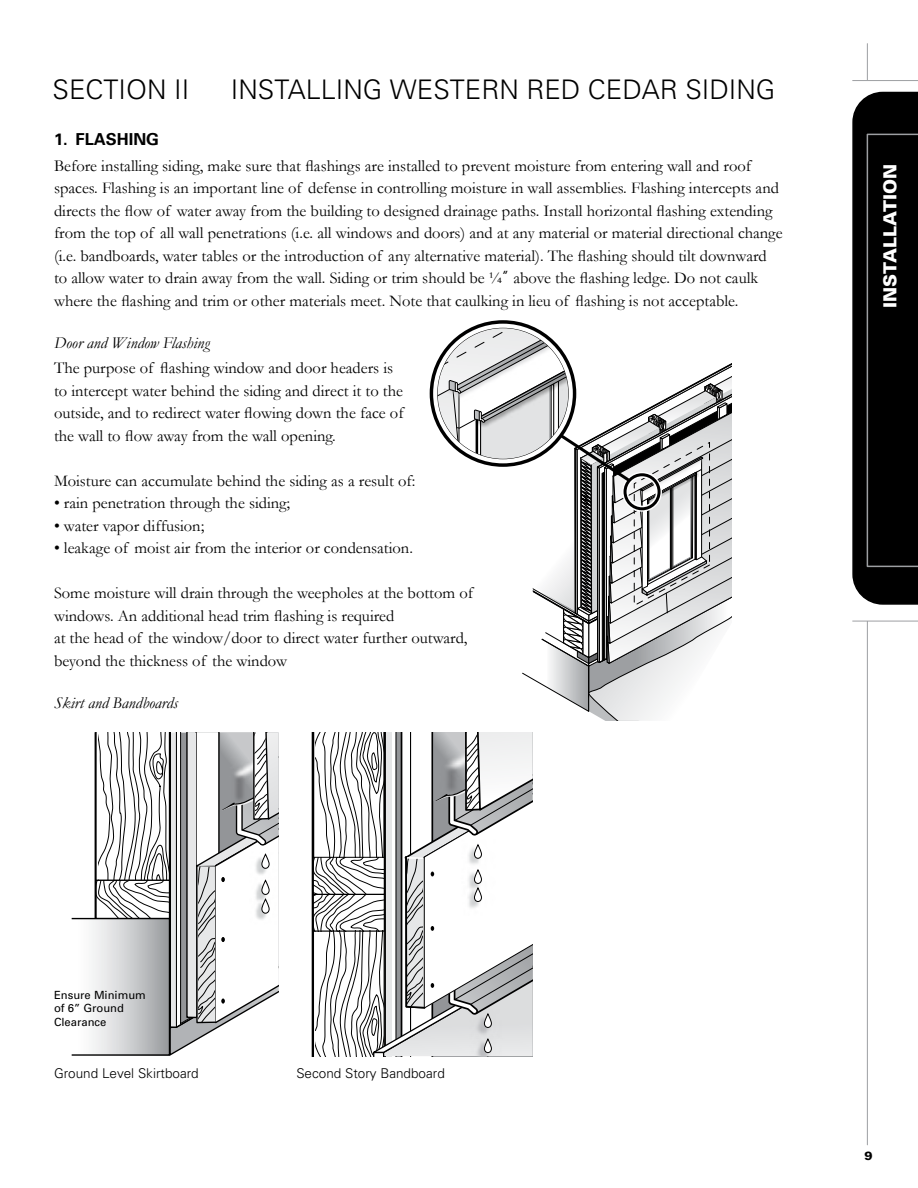
<style>
.page{position:relative;width:918px;height:1188px;background:#fff}
.page>*{position:absolute;margin:0;border:0;box-sizing:border-box;transform-origin:0 0}
.t1{font:300 27px "Univers";color:#000}
.t2{font:900 18px "Univers";color:#fff}
.t3{font:16.5px/22.5px "Garamond";color:#000}
.t4{font:italic 16.5px "Garamond";color:#000}
.t5{font:700 16.5px "Univers";color:#000}
.t6{font:300 13.5px "Univers";color:#000}
.t7{font:900 12px "Univers";color:#000}
.t8{font:11.25px/13.5px "Univers";color:#000}
.s1{font-family:"ITC Avant Garde Std"}
</style>
<div class="page">
<svg style="left:431px;top:322px;width:301px;height:399px"></svg>
<hr style="left:0;top:44px;width:1px;height:1101px;background:#9d9fa2">
<hr style="left:867px;top:44px;width:1px;height:1101px;background:#9d9fa2">
<svg style="left:852px;top:92px;width:66px;height:513px;background:#080808"></svg>
<hr style="left:852px;top:80px;width:66px;height:1px;background:#9d9fa2">
<hr style="left:852px;top:621px;width:66px;height:1px;background:#9d9fa2">
<hr style="left:312px;top:732px;width:3px;height:324px;background:#000">
<svg style="left:313px;top:732px;width:220px;height:324px"></svg>
<div style="left:72px;top:919px;width:97px;height:137px;background:#fafafa"></div>
<svg style="left:95px;top:733px;width:184px;height:323px"></svg>
<h1 class="t1" style="left:53px;top:74px;width:138px">SECTION II</h1>
<h1 class="t1" style="left:231px;top:74px;width:546px">INSTALLING WESTERN RED CEDAR SIDING</h1>
<p class="t5" style="left:54px;top:129px;width:107px">1. FLASHING</p>
<p class="t3" style="left:54px;top:154px;width:730px">Before installing siding, make sure that flashings are installed to prevent moisture from entering wall and roof spaces. Flashing is an important line of defense in controlling moisture in wall assemblies. Flashing intercepts and directs the flow of water away from the building to designed drainage paths. Install horizontal flashing extending from the top of all wall penetrations (i.e. all windows and doors) and at any material or material directional change (i.e. bandboards, water tables or the introduction of any alternative material). The flashing should tilt downward to allow water to drain away from the wall. Siding or trim should be ¼<span class="s1">”</span> above the flashing ledge. Do not caulk where the flashing and trim or other materials meet. Note that caulking in lieu of flashing is not acceptable.</p>
<p class="t4" style="left:54px;top:333px;width:157px">Door and Window Flashing</p>
<p class="t3" style="left:54px;top:356px;width:351px">The purpose of flashing window and door headers is to intercept water behind the siding and direct it to the outside, and to redirect water flowing down the face of the wall to flow away from the wall opening.</p>
<p class="t3" style="left:54px;top:469px;width:363px">Moisture can accumulate behind the siding as a result of:</p>
<p class="t3" style="left:54px;top:492px;width:238px">• rain penetration through the siding;</p>
<p class="t3" style="left:54px;top:514px;width:152px">• water vapor diffusion;</p>
<p class="t3" style="left:54px;top:537px;width:360px">• leakage of moist air from the interior or condensation.</p>
<p class="t3" style="left:54px;top:582px;width:421px">Some moisture will drain through the weepholes at the bottom of windows. An additional head trim flashing is required<br>at the head of the window/door to direct water further outward, beyond the thickness of the window</p>
<p class="t4" style="left:54px;top:693px;width:126px">Skirt and Bandboards</p>
<p class="t2" style="left:879px;top:308px;width:145px;rotate:-90deg">INSTALLATION</p>
<p class="t8" style="left:54px;top:988px;width:93px">Ensure Minimum of 6” Ground<br>Clearance</p>
<p class="t6" style="left:54px;top:1065px;width:146px">Ground Level Skirtboard</p>
<p class="t6" style="left:296px;top:1065px;width:150px">Second Story Bandboard</p>
<p class="t7" style="left:864px;top:1148px;width:10px">9</p>
</div>
